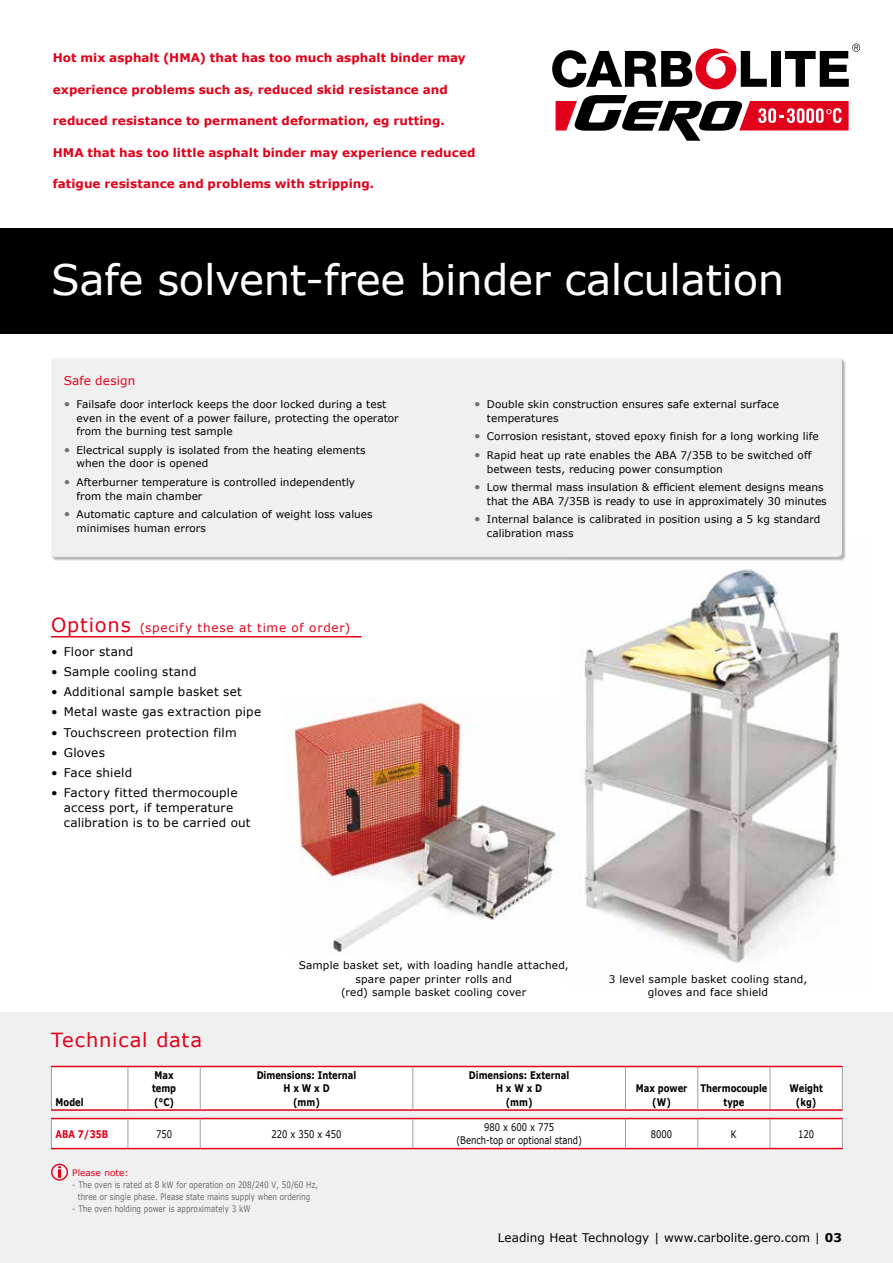
<style>
.page{position:relative;width:893px;height:1263px;background:#fff}
.page>*{position:absolute;margin:0;border:0;box-sizing:border-box;transform-origin:0 0}
.t1{font:42px "Verdana";letter-spacing:-.01em;color:#fff}
.t2{font:19.5px "Verdana";letter-spacing:.035em;color:#e2001a}
.t3{font:12px/15px "Verdana";letter-spacing:.015em;color:#000}
.t4{font:700 12px "Verdana";letter-spacing:.005em;color:#e2001a}
.t5{font:12px "Verdana";letter-spacing:.06em;color:#e2001a}
.t6{font:12px "Verdana";letter-spacing:.015em;color:#e2001a}
.t7{font:10.5px/13.5px "Verdana";letter-spacing:.005em;color:#000}
.t8{font:700 10.5px/13.5px "Verdana";color:#000;text-align:center;scale:.8 1}
.t9{font:10.5px/13.5px "Verdana";letter-spacing:.005em;color:#000;text-align:center;scale:.8 1}
.t10{font:700 10.5px "Verdana";color:#e2001a;scale:.8 1}
.t11{font:9px/12px "Verdana";color:#6b6c6e;text-align:center;scale:.8 1}
.t12{font:9px "Verdana";color:#e2001a}
.s1{font-size:12px;color:#707172}
.s2{font-size:19.5px}
.s3{font-weight:700}
</style>
<div class="page">
<img style="left:579px;top:569px;width:261px;height:394px">
<hr style="left:51px;top:636px;width:311px;height:1px;background:#e2001a">
<div style="left:0;top:1012px;width:893px;height:251px;background:#f0f0f1"></div>
<svg style="left:51px;top:1067px;width:791px;height:81px;fill:#fff"></svg>
<svg style="left:51px;top:1119px;width:1px;height:29px"></svg>
<svg style="left:128px;top:1119px;width:1px;height:29px"></svg>
<svg style="left:200px;top:1119px;width:1px;height:29px"></svg>
<svg style="left:412px;top:1119px;width:1px;height:29px"></svg>
<svg style="left:625px;top:1119px;width:1px;height:29px"></svg>
<svg style="left:697px;top:1119px;width:1px;height:29px"></svg>
<svg style="left:770px;top:1119px;width:1px;height:29px"></svg>
<svg style="left:842px;top:1119px;width:1px;height:29px"></svg>
<hr style="left:51px;top:1067px;width:1px;height:42px;background:#9c9e9f">
<hr style="left:128px;top:1067px;width:1px;height:42px;background:#9c9e9f">
<hr style="left:200px;top:1067px;width:1px;height:42px;background:#9c9e9f">
<hr style="left:412px;top:1067px;width:1px;height:42px;background:#9c9e9f">
<hr style="left:625px;top:1067px;width:1px;height:42px;background:#9c9e9f">
<hr style="left:697px;top:1067px;width:1px;height:42px;background:#9c9e9f">
<hr style="left:770px;top:1067px;width:1px;height:42px;background:#9c9e9f">
<hr style="left:842px;top:1067px;width:1px;height:42px;background:#9c9e9f">
<hr style="left:51px;top:1066px;width:77px;height:1px;background:#e2001a">
<hr style="left:128px;top:1066px;width:72px;height:1px;background:#e2001a">
<hr style="left:200px;top:1066px;width:213px;height:1px;background:#e2001a">
<hr style="left:413px;top:1066px;width:212px;height:1px;background:#e2001a">
<hr style="left:625px;top:1066px;width:73px;height:1px;background:#e2001a">
<hr style="left:698px;top:1066px;width:72px;height:1px;background:#e2001a">
<hr style="left:770px;top:1066px;width:73px;height:1px;background:#e2001a">
<hr style="left:51px;top:1109px;width:77px;height:2px;background:#e2001a">
<hr style="left:128px;top:1109px;width:72px;height:2px;background:#e2001a">
<hr style="left:200px;top:1109px;width:213px;height:2px;background:#e2001a">
<hr style="left:413px;top:1109px;width:212px;height:2px;background:#e2001a">
<hr style="left:625px;top:1109px;width:73px;height:2px;background:#e2001a">
<hr style="left:698px;top:1109px;width:72px;height:2px;background:#e2001a">
<hr style="left:770px;top:1109px;width:73px;height:2px;background:#e2001a">
<hr style="left:51px;top:1118px;width:77px;height:1px;background:#e2001a">
<hr style="left:128px;top:1118px;width:72px;height:1px;background:#e2001a">
<hr style="left:200px;top:1118px;width:213px;height:1px;background:#e2001a">
<hr style="left:413px;top:1118px;width:212px;height:1px;background:#e2001a">
<hr style="left:625px;top:1118px;width:73px;height:1px;background:#e2001a">
<hr style="left:698px;top:1118px;width:72px;height:1px;background:#e2001a">
<hr style="left:770px;top:1118px;width:73px;height:1px;background:#e2001a">
<hr style="left:51px;top:1148px;width:77px;height:1px;background:#e2001a">
<hr style="left:128px;top:1148px;width:72px;height:1px;background:#e2001a">
<hr style="left:200px;top:1148px;width:213px;height:1px;background:#e2001a">
<hr style="left:413px;top:1148px;width:212px;height:1px;background:#e2001a">
<hr style="left:625px;top:1148px;width:73px;height:1px;background:#e2001a">
<hr style="left:698px;top:1148px;width:72px;height:1px;background:#e2001a">
<hr style="left:770px;top:1148px;width:73px;height:1px;background:#e2001a">
<div style="left:51px;top:358px;width:795px;height:203px;background:#000;opacity:.3"></div>
<div style="left:51px;top:358px;width:791px;height:199px;background:#f0f0f1;border-radius:4px"></div>
<svg style="left:51px;top:1163px;width:17px;height:17px"></svg>
<div style="left:0;top:228px;width:893px;height:106px;background:#000"></div>
<img style="left:291px;top:701px;width:268px;height:251px">
<svg style="left:552px;top:48px;width:215px;height:41px"></svg>
<div style="left:771px;top:51px;width:10px;height:36px;background:#000"></div>
<svg style="left:785px;top:43px;width:75px;height:44px"></svg>
<svg style="left:556px;top:95px;width:293px;height:46px"></svg>
<p class="t4" style="left:53px;top:50px;width:414px">Hot mix asphalt (HMA) that has too much asphalt binder may</p>
<p class="t4" style="left:53px;top:81px;width:396px">experience problems such as, reduced skid resistance and</p>
<p class="t4" style="left:53px;top:113px;width:394px">reduced resistance to permanent deformation, eg rutting.</p>
<p class="t4" style="left:53px;top:144px;width:424px">HMA that has too little asphalt binder may experience reduced</p>
<p class="t4" style="left:53px;top:176px;width:323px">fatigue resistance and problems with stripping.</p>
<h1 class="t1" style="left:51px;top:251px;width:735px">Safe solvent-free binder calculation</h1>
<p class="t6" style="left:64px;top:373px;width:73px">Safe design</p>
<p class="t7" style="left:77px;top:398px;width:324px;text-indent:-13px"><span class="s1">•</span> Failsafe door interlock keeps the door locked during a test even in the event of a power failure, protecting the operator from the burning test sample</p>
<p class="t7" style="left:77px;top:443px;width:290px;text-indent:-13px"><span class="s1">•</span> Electrical supply is isolated from the heating elements when the door is opened</p>
<p class="t7" style="left:77px;top:475px;width:280px;text-indent:-13px"><span class="s1">•</span> Afterburner temperature is controlled independently from the main chamber</p>
<p class="t7" style="left:77px;top:507px;width:298px;text-indent:-13px"><span class="s1">•</span> Automatic capture and calculation of weight loss values minimises human errors</p>
<p class="t5" style="left:51px;top:619px;width:301px"><span class="s2">Options</span> (specify these at time of order)</p>
<p class="t3" style="left:51px;top:644px;width:84px">• Floor stand</p>
<p class="t3" style="left:51px;top:664px;width:147px">• Sample cooling stand</p>
<p class="t3" style="left:51px;top:684px;width:192px">• Additional sample basket set</p>
<p class="t3" style="left:51px;top:704px;width:212px">• Metal waste gas extraction pipe</p>
<p class="t3" style="left:51px;top:724px;width:187px">• Touchscreen protection film</p>
<p class="t3" style="left:51px;top:745px;width:55px">• Gloves</p>
<p class="t3" style="left:51px;top:765px;width:83px">• Face shield</p>
<p class="t3" style="left:64px;top:785px;width:188px;text-indent:-13px">• Factory fitted thermocouple access port, if temperature calibration is to be carried out</p>
<p class="t7" style="left:487px;top:398px;width:294px;text-indent:-13px"><span class="s1">•</span> Double skin construction ensures safe external surface temperatures</p>
<p class="t7" style="left:474px;top:430px;width:346px"><span class="s1">•</span> Corrosion resistant, stoved epoxy finish for a long working life</p>
<p class="t7" style="left:487px;top:448px;width:326px;text-indent:-13px"><span class="s1">•</span> Rapid heat up rate enables the ABA 7/35B to be switched off between tests, reducing power consumption</p>
<p class="t7" style="left:487px;top:480px;width:341px;text-indent:-13px"><span class="s1">•</span> Low thermal mass insulation &amp; efficient element designs means that the ABA 7/35B is ready to use in approximately 30 minutes</p>
<p class="t7" style="left:487px;top:512px;width:335px;text-indent:-13px"><span class="s1">•</span> Internal balance is calibrated in position using a 5 kg standard calibration mass</p>
<h2 class="t2" style="left:51px;top:1026px;width:153px">Technical data</h2>
<p class="t7" style="left:299px;top:959px;width:271px;text-align:center">Sample basket set, with loading handle attached, spare paper printer rolls and<br>(red) sample basket cooling cover</p>
<p class="t8" style="left:56px;top:1095px;width:37px">Model</p>
<p class="t8" style="left:152px;top:1068px;width:32px;text-align:left">Max temp (°C)</p>
<p class="t8" style="left:257px;top:1068px;width:126px">Dimensions: Internal<br>H x W x D<br>(mm)</p>
<p class="t8" style="left:469px;top:1068px;width:127px">Dimensions: External<br>H x W x D<br>(mm)</p>
<p class="t7" style="left:609px;top:972px;width:200px;text-align:center">3 level sample basket cooling stand, gloves and face shield</p>
<p class="t8" style="left:636px;top:1081px;width:66px">Max power (W)</p>
<p class="t8" style="left:700px;top:1081px;width:85px">Thermocouple type</p>
<p class="t8" style="left:789px;top:1081px;width:44px">Weight (kg)</p>
<p class="t10" style="left:56px;top:1126px;width:67px">ABA 7/35B</p>
<p class="t9" style="left:156px;top:1127px;width:22px">750</p>
<p class="t9" style="left:272px;top:1127px;width:89px">220 x 350 x 450</p>
<p class="t9" style="left:456px;top:1120px;width:158px">980 x 600 x 775<br>(Bench-top or optional stand)</p>
<p class="t9" style="left:651px;top:1127px;width:28px">8000</p>
<p class="t9" style="left:731px;top:1127px;width:9px">K</p>
<p class="t9" style="left:798px;top:1127px;width:22px">120</p>
<p class="t12" style="left:72px;top:1167px;width:58px">Please note:</p>
<p class="t11" style="left:72px;top:1179px;width:309px">- The oven is rated at 8 kW for operation on 208/240 V, 50/60 Hz, three or single phase. Please state mains supply when ordering</p>
<p class="t11" style="left:72px;top:1203px;width:224px">- The oven holding power is approximately 3 kW</p>
<p class="t3" style="left:498px;top:1230px;width:345px">Leading Heat Technology | www.carbolite.gero.com | <span class="s3">03</span></p>
</div>
